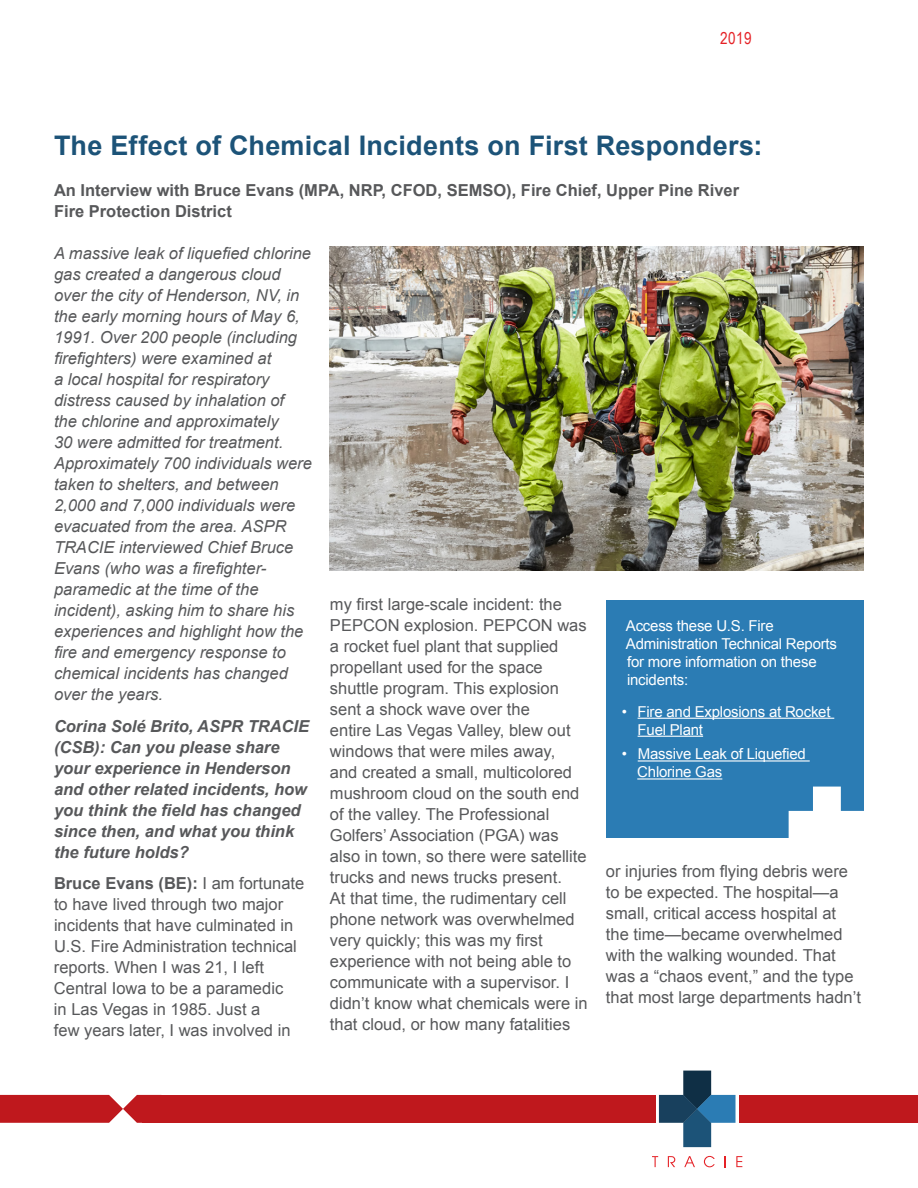
<style>
.page{position:relative;width:918px;height:1188px;background:#fff}
.page>*{position:absolute;margin:0;border:0;box-sizing:border-box;transform-origin:0 0}
.t1{font:700 27px "Arial";letter-spacing:.01em;color:#1c5378}
.t2{font:16.5px/21px "Arial";color:#57585a}
.t3{font:italic 16.5px/21px "Arial";color:#57585a}
.t4{font:italic 700 16.5px/21px "Arial";color:#57585a}
.t5{font:700 16.5px/21px "Arial";color:#57585a}
.t6{font:16.5px "Arial Narrow";color:#e52126}
.t7{font:15px/18px "Arial";letter-spacing:-.015em;color:#fff}
.s1{font-weight:700}
</style>
<div class="page">
<svg style="left:652px;top:1156px;width:6px;height:11px"></svg>
<svg style="left:668px;top:1156px;width:7px;height:11px"></svg>
<svg style="left:684px;top:1156px;width:11px;height:11px"></svg>
<svg style="left:704px;top:1156px;width:11px;height:11px"></svg>
<svg style="left:736px;top:1156px;width:6px;height:11px"></svg>
<svg style="left:659px;top:1071px;width:77px;height:76px"></svg>
<div style="left:142px;top:1095px;width:514px;height:28px;background:#bf181d"></div>
<div style="left:739px;top:1095px;width:179px;height:28px;background:#bf181d"></div>
<svg style="left:0;top:1095px;width:142px;height:28px;background:#c53034"></svg>
<div style="left:606px;top:600px;width:258px;height:238px;background:#2b7cb4"></div>
<hr style="left:638px;top:718px;width:196px;height:1px;background:#fff">
<hr style="left:638px;top:736px;width:65px;height:1px;background:#fff">
<hr style="left:638px;top:760px;width:172px;height:2px;background:#fff">
<hr style="left:637px;top:778px;width:85px;height:2px;background:#fff">
<svg style="left:789px;top:787px;width:75px;height:51px"></svg>
<img style="left:329px;top:247px;width:535px;height:324px">
<p class="t6" style="left:720px;top:26px;width:33px">2019</p>
<h1 class="t1" style="left:54px;top:127px;width:710px">The Effect of Chemical Incidents on First Responders:</h1>
<p class="t5" style="left:54px;top:180px;width:687px">An Interview with Bruce Evans (MPA, NRP, CFOD, SEMSO), Fire Chief, Upper Pine River<br>Fire Protection District</p>
<p class="t3" style="left:54px;top:243px;width:259px">A massive leak of liquefied chlorine gas created a dangerous cloud over the city of Henderson, NV, in the early morning hours of May 6,<br>1991. Over 200 people (including firefighters) were examined at<br>a local hospital for respiratory distress caused by inhalation of<br>the chlorine and approximately<br>30 were admitted for treatment.<br>Approximately 700 individuals were taken to shelters, and between<br>2,000 and 7,000 individuals were evacuated from the area. ASPR<br>TRACIE interviewed Chief Bruce<br>Evans (who was a firefighter&shy;paramedic at the time of the incident), asking him to share his experiences and highlight how the fire and emergency response to chemical incidents has changed over the years.</p>
<p class="t4" style="left:54px;top:716px;width:257px">Corina Solé Brito, ASPR TRACIE (CSB): Can you please share your experience in Henderson and other related incidents, how you think the field has changed since then, and what you think the future holds?</p>
<p class="t2" style="left:54px;top:873px;width:252px"><span class="s1">Bruce Evans (BE):</span> I am fortunate to have lived through two major incidents that have culminated in<br>U.S. Fire Administration technical reports. When I was 21, I left<br>Central Iowa to be a paramedic<br>in Las Vegas in 1985. Just a<br>few years later, I was involved in</p>
<p class="t2" style="left:330px;top:594px;width:259px">my first large-scale incident: the<br>PEPCON explosion. PEPCON was a rocket fuel plant that supplied propellant used for the space shuttle program. This explosion sent a shock wave over the<br>entire Las Vegas Valley, blew out windows that were miles away,<br>and created a small, multicolored mushroom cloud on the south end of the valley. The Professional<br>Golfers’ Association (PGA) was also in town, so there were satellite trucks and news trucks present.<br>At that time, the rudimentary cell phone network was overwhelmed very quickly; this was my first experience with not being able to communicate with a supervisor. I didn’t know what chemicals were in that cloud, or how many fatalities</p>
<p class="t7" style="left:626px;top:617px;width:213px">Access these U.S. Fire<br>Administration Technical Reports for more information on these incidents:</p>
<p class="t7" style="left:638px;top:703px;width:194px;text-indent:-16px">• Fire and Explosions at Rocket<br>Fuel Plant</p>
<p class="t7" style="left:637px;top:745px;width:170px;text-indent:-15px">• Massive Leak of Liquefied<br>Chlorine Gas</p>
<p class="t2" style="left:606px;top:861px;width:256px">or injuries from flying debris were to be expected. The hospital—a small, critical access hospital at the time—became overwhelmed with the walking wounded. That was a “chaos event,” and the type that most large departments hadn’t</p>
</div>
